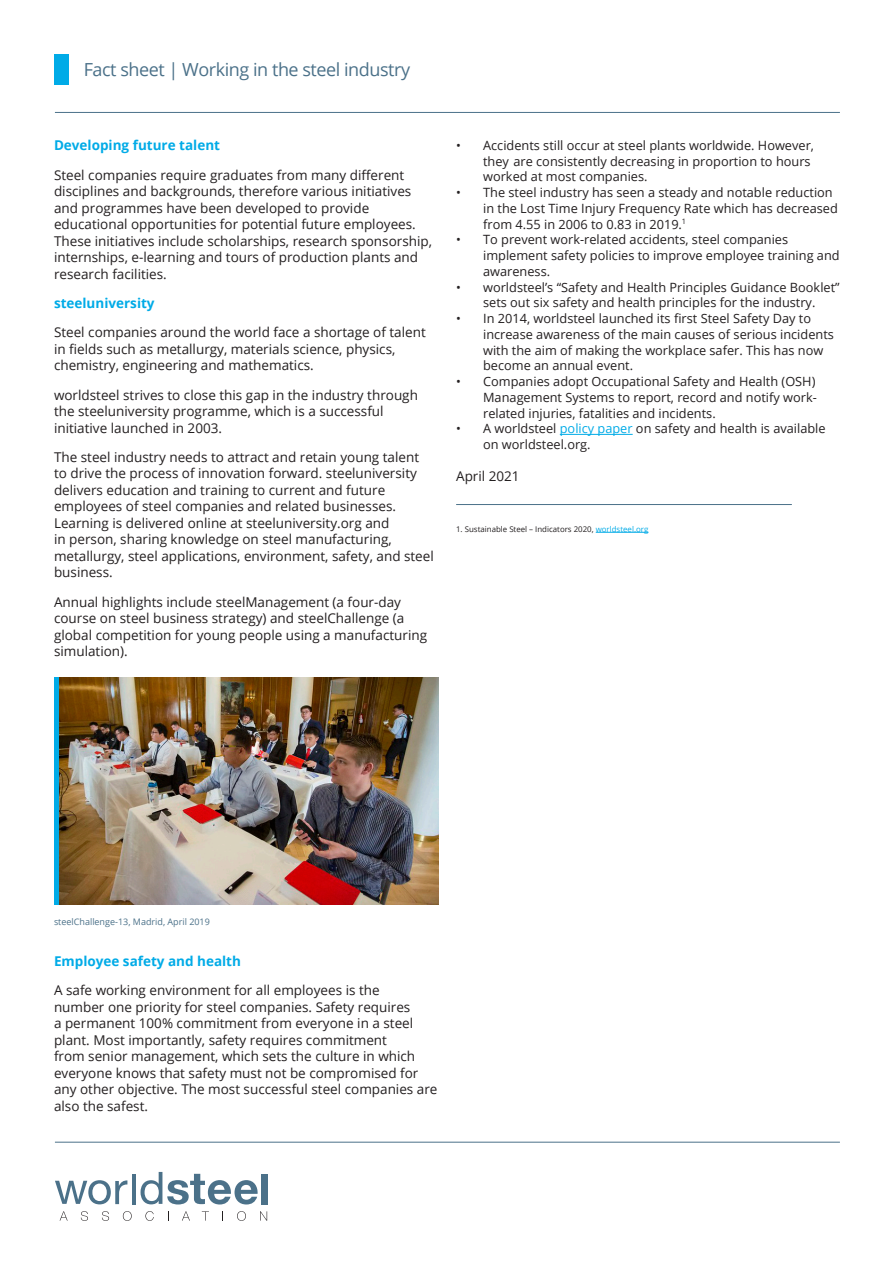
<style>
.page{position:relative;width:893px;height:1263px;background:#fff}
.page>*{position:absolute;margin:0;border:0;box-sizing:border-box;transform-origin:0 0}
.t1{font:18px "Open Sans";letter-spacing:-.025em;color:#4b7189}
.BODY_COPY{font:13.5px/16.5px "Open Sans";color:#231f20}
.Body_Copy_Headers{font:700 13.5px "Open Sans";color:#00abe7}
.t2{font:12.75px/15.8px "Open Sans";color:#231f20}
.t3{font:9px "Open Sans";color:#4b7189}
.subscript{font:7.8px "Open Sans";color:#231f20}
.s1{color:#00abe7}
</style>
<div class="page">
<div style="left:54px;top:54px;width:15px;height:31px;background:#00abe7"></div>
<hr style="left:55px;top:112px;width:785px;height:1px;background:#4b7189">
<hr style="left:55px;top:1142px;width:785px;height:1px;background:#4b7189">
<svg style="left:260px;top:1211px;width:7px;height:9px"></svg>
<svg style="left:237px;top:1211px;width:9px;height:10px"></svg>
<svg style="left:202px;top:1211px;width:7px;height:9px"></svg>
<svg style="left:182px;top:1211px;width:8px;height:9px"></svg>
<svg style="left:145px;top:1211px;width:9px;height:10px"></svg>
<svg style="left:123px;top:1211px;width:9px;height:10px"></svg>
<svg style="left:102px;top:1211px;width:7px;height:10px"></svg>
<svg style="left:81px;top:1211px;width:7px;height:10px"></svg>
<svg style="left:60px;top:1211px;width:8px;height:9px"></svg>
<div style="left:261px;top:1174px;width:7px;height:30px;background:#4b7189"></div>
<svg style="left:141px;top:1172px;width:117px;height:32px"></svg>
<hr style="left:132px;top:1174px;width:4px;height:30px;background:#4b7189">
<svg style="left:55px;top:1180px;width:72px;height:24px"></svg>
<hr style="left:560px;top:434px;width:73px;height:1px;background:#00abe7">
<hr style="left:596px;top:532px;width:52px;height:1px;background:#00abe7">
<hr style="left:456px;top:504px;width:336px;height:1px;background:#4b7189">
<img style="left:59px;top:677px;width:379px;height:228px">
<div style="left:54px;top:677px;width:5px;height:228px;background:#00abe7"></div>
<h1 class="t1" style="left:84px;top:57px;width:328px">Fact sheet | Working in the steel industry</h1>
<p class="Body_Copy_Headers" style="left:54px;top:136px;width:168px">Developing future talent</p>
<p class="BODY_COPY" style="left:54px;top:166px;width:380px">Steel companies require graduates from many different disciplines and backgrounds, therefore various initiatives and programmes have been developed to provide educational opportunities for potential future employees.<br>These initiatives include scholarships, research sponsorship, internships, e-learning and tours of production plants and research facilities.</p>
<p class="Body_Copy_Headers" style="left:54px;top:294px;width:102px">steeluniversity</p>
<p class="BODY_COPY" style="left:54px;top:324px;width:373px">Steel companies around the world face a shortage of talent in fields such as metallurgy, materials science, physics, chemistry, engineering and mathematics.</p>
<p class="BODY_COPY" style="left:54px;top:386px;width:365px">worldsteel strives to close this gap in the industry through the steeluniversity programme, which is a successful initiative launched in 2003.</p>
<p class="BODY_COPY" style="left:54px;top:448px;width:381px">The steel industry needs to attract and retain young talent to drive the process of innovation forward. steeluniversity delivers education and training to current and future employees of steel companies and related businesses.<br>Learning is delivered online at steeluniversity.org and<br>in person, sharing knowledge on steel manufacturing, metallurgy, steel applications, environment, safety, and steel business.</p>
<p class="BODY_COPY" style="left:54px;top:593px;width:375px">Annual highlights include steelManagement (a four-day course on steel business strategy) and steelChallenge (a global competition for young people using a manufacturing simulation).</p>
<p class="t2" style="left:483px;top:137px;width:332px;text-indent:-27px">• Accidents still occur at steel plants worldwide. However, they are consistently decreasing in proportion to hours worked at most companies.</p>
<p class="t2" style="left:483px;top:184px;width:356px;text-indent:-27px">• The steel industry has seen a steady and notable reduction in the Lost Time Injury Frequency Rate which has decreased from 4.55 in 2006 to 0.83 in 2019.<sup>1</sup></p>
<p class="t2" style="left:483px;top:232px;width:358px;text-indent:-27px">• To prevent work-related accidents, steel companies implement safety policies to improve employee training and awareness.</p>
<p class="t2" style="left:456px;top:279px;width:385px;text-align:center">• worldsteel’s “Safety and Health Principles Guidance Booklet” sets out six safety and health principles for the industry.</p>
<p class="t2" style="left:483px;top:310px;width:352px;text-indent:-27px">• In 2014, worldsteel launched its first Steel Safety Day to increase awareness of the main causes of serious incidents with the aim of making the workplace safer. This has now become an annual event.</p>
<p class="t2" style="left:483px;top:373px;width:335px;text-align:justify;text-indent:-27px">• Companies adopt Occupational Safety and Health (OSH)<br>Management Systems to report, record and notify work&shy;related injuries, fatalities and incidents.</p>
<p class="t2" style="left:483px;top:421px;width:344px;text-indent:-27px">• A worldsteel <span class="s1">policy paper</span> on safety and health is available on worldsteel.org.</p>
<p class="BODY_COPY" style="left:456px;top:468px;width:65px">April 2021</p>
<p class="subscript" style="left:456px;top:523px;width:194px">1. Sustainable Steel – Indicators 2020, <span class="s1">worldsteel.org</span></p>
<p class="t3" style="left:54px;top:916px;width:157px">steelChallenge-13, Madrid, April 2019</p>
<p class="Body_Copy_Headers" style="left:54px;top:951px;width:189px">Employee safety and health</p>
<p class="BODY_COPY" style="left:54px;top:981px;width:385px">A safe working environment for all employees is the<br>number one priority for steel companies. Safety requires<br>a permanent 100% commitment from everyone in a steel plant. Most importantly, safety requires commitment<br>from senior management, which sets the culture in which everyone knows that safety must not be compromised for any other objective. The most successful steel companies are also the safest.</p>
</div>
